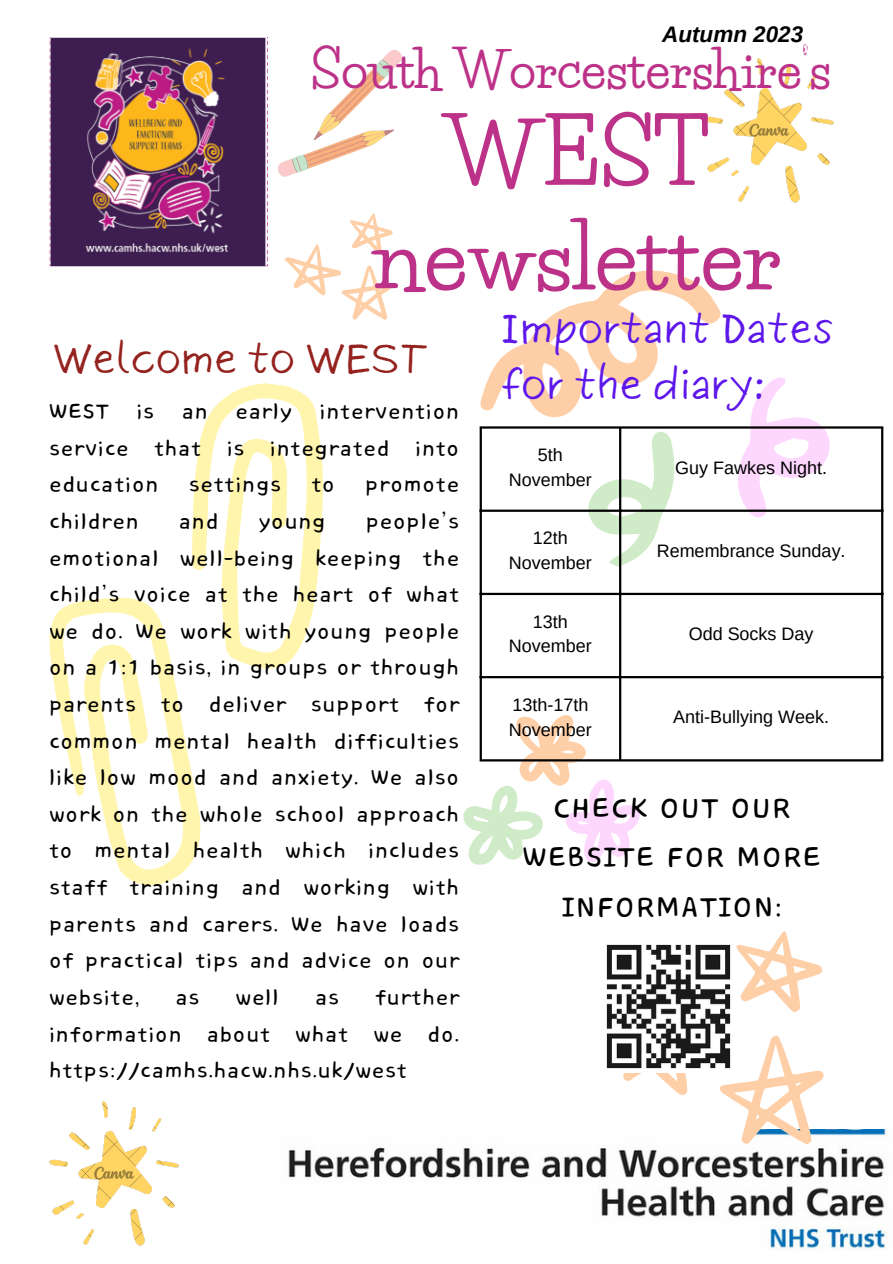
<style>
.page{position:relative;width:893px;height:1264px;background:#fff}
.page>*{position:absolute;margin:0;border:0;box-sizing:border-box;transform-origin:0 0}
.t1{font:700 87.45px "Life Savers";color:#bd3289}
.t2{font:700 49.95px "Life Savers";color:#bd3289}
.t3{font:40.5px/56.2px "Six Hands Marker";color:#5e17eb}
.t4{font:40.5px "Six Hands Marker";color:#94221e}
.t5{font:35.55px/49.2px "Core Bandi Face";color:#000;text-align:center}
.t6{font:26.7px/36.6px "Core Bandi Face";color:#000;text-align:justify}
.t7{font:italic 700 22.5px "Arimo";color:#000}
.t8{font:18px/24.8px "Arimo";color:#000;text-align:center}
</style>
<div class="page">
<svg style="left:49px;top:383px;width:274px;height:503px"></svg>
<img style="left:288px;top:1129px;width:598px;height:121px">
<img style="left:49px;top:37px;width:218px;height:230px">
<img style="left:278px;top:50px;width:124px;height:127px">
<img style="left:704px;top:58px;width:129px;height:144px">
<svg style="left:284px;top:213px;width:109px;height:107px"></svg>
<svg style="left:463px;top:713px;width:178px;height:152px"></svg>
<svg style="left:480px;top:270px;width:241px;height:148px"></svg>
<svg style="left:736px;top:377px;width:100px;height:140px"></svg>
<svg style="left:588px;top:431px;width:87px;height:135px"></svg>
<img style="left:49px;top:1101px;width:129px;height:144px">
<hr style="left:479px;top:428px;width:3px;height:331px;background:#000">
<hr style="left:619px;top:428px;width:2px;height:331px;background:#000">
<hr style="left:881px;top:428px;width:2px;height:331px;background:#000">
<hr style="left:479px;top:426px;width:404px;height:2px;background:#000">
<hr style="left:479px;top:509px;width:404px;height:3px;background:#000">
<hr style="left:479px;top:593px;width:404px;height:2px;background:#000">
<hr style="left:479px;top:676px;width:404px;height:2px;background:#000">
<hr style="left:479px;top:759px;width:404px;height:2px;background:#000">
<svg style="left:604px;top:931px;width:219px;height:213px"></svg>
<img style="left:604px;top:940px;width:130px;height:131px">
<p class="t7" style="left:662px;top:21px;width:143px">Autumn 2023</p>
<p class="t2" style="left:311px;top:40px;width:522px">South Worcestershire’s</p>
<p class="t1" style="left:443px;top:100px;width:267px">WEST</p>
<p class="t1" style="left:371px;top:204px;width:411px">newsletter</p>
<p class="t4" style="left:53px;top:324px;width:376px">Welcome to WEST</p>
<p class="t6" style="left:49px;top:394px;width:412px">WEST is an early intervention service that is integrated into education settings to promote children</p>
<p class="t6" style="left:49px;top:504px;width:412px;text-indent:316px">people’s emotional well-being keeping the child’s voice at the heart of what we do. We work with young people on a 1:1 basis, in groups or through parents to deliver support for common mental health difficulties like low mood and anxiety. We also work on the whole school approach to mental health which includes staff training and working with parents and carers. We have loads of practical tips and advice on our website,</p>
<p class="t6" style="left:179px;top:504px;width:42px">and</p>
<p class="t6" style="left:259px;top:504px;width:69px">young</p>
<p class="t6" style="left:49px;top:980px;width:412px;text-indent:326px">further information about what we do. https://camhs.hacw.nhs.uk/west</p>
<p class="t6" style="left:175px;top:980px;width:26px">as</p>
<p class="t6" style="left:235px;top:980px;width:46px">well</p>
<p class="t6" style="left:315px;top:980px;width:26px">as</p>
<p class="t3" style="left:500px;top:300px;width:335px">Important Dates for the diary:</p>
<p class="t8" style="left:509px;top:442px;width:84px">5th<br>November</p>
<p class="t8" style="left:509px;top:526px;width:84px">12th<br>November</p>
<p class="t8" style="left:509px;top:609px;width:84px">13th<br>November</p>
<p class="t8" style="left:509px;top:692px;width:84px;text-align:left">13th-17th<br>November</p>
<p class="t8" style="left:675px;top:455px;width:153px">Guy Fawkes Night.</p>
<p class="t8" style="left:656px;top:538px;width:190px">Remembrance Sunday.</p>
<p class="t8" style="left:688px;top:621px;width:126px">Odd Socks Day</p>
<p class="t8" style="left:673px;top:704px;width:157px">Anti-Bullying Week.</p>
<p class="t5" style="left:522px;top:785px;width:301px">CHECK OUT OUR<br>WEBSITE FOR MORE<br>INFORMATION:</p>
</div>
